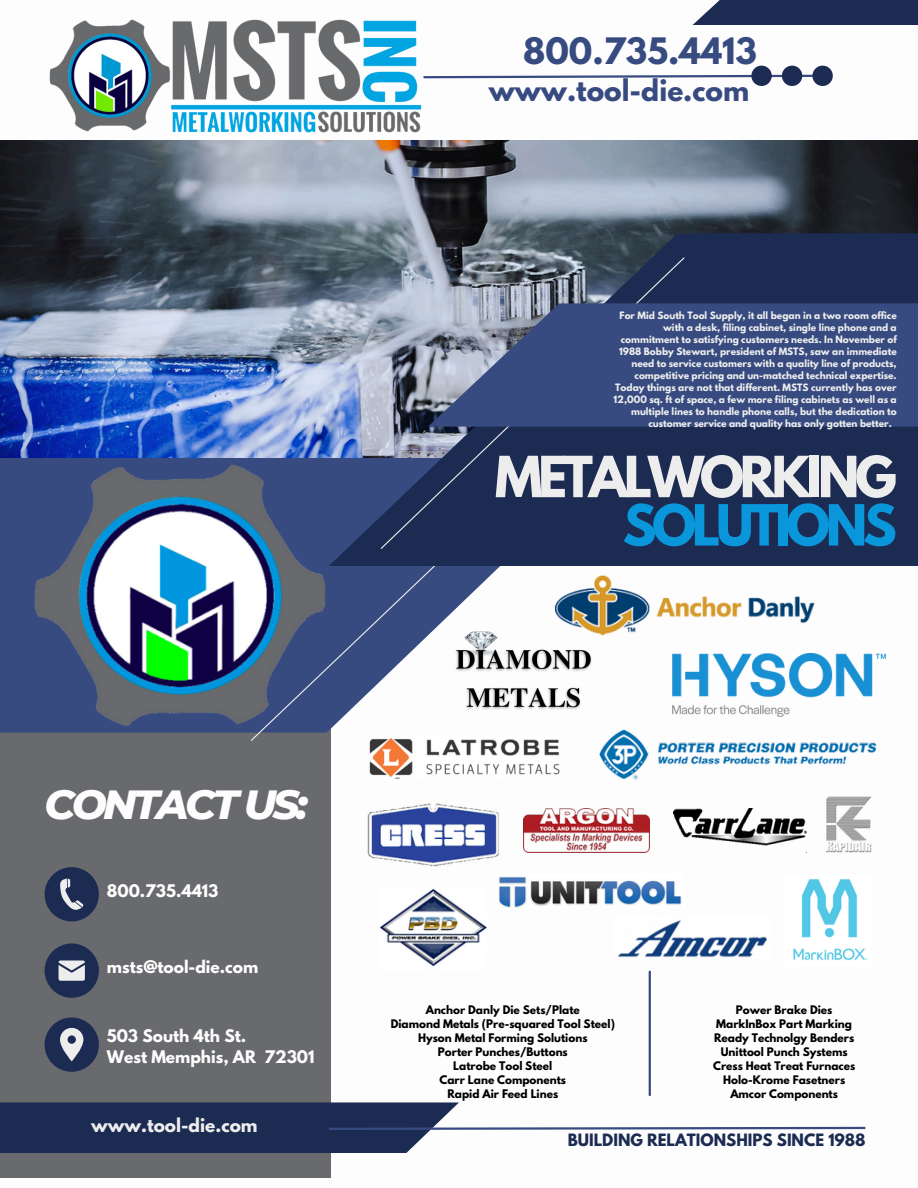
<style>
.page{position:relative;width:918px;height:1188px;background:#fff}
.page>*{position:absolute;margin:0;border:0;box-sizing:border-box;transform-origin:0 0}
.t1{font:700 50.25px/48.3px "League Spartan";letter-spacing:-.085em;color:#ededed;text-align:right}
.t2{font:italic 800 41.55px "Montserrat";letter-spacing:-.085em;color:#fdfdfe}
.t3{font:700 32.25px "League Spartan";color:#374b80}
.t4{font:700 26.55px "League Spartan";color:#374b80}
.t5{font:700 16.95px "League Spartan";color:#ededed}
.t6{font:700 15.45px/21.3px "League Spartan";color:#fdfdfe}
.t7{font:700 15.45px "League Spartan";color:#fff}
.t8{font:700 15.15px "League Spartan";color:#1c2b52}
.t9{font:700 10.5px "League Spartan";color:#000}
.t10{font:700 9px "League Spartan";color:#ededed}
.s1{color:#0996db}
</style>
<div class="page">
<div style="left:0;top:639px;width:330px;height:538px;background:#696a6e"></div>
<svg style="left:0;top:458px;width:673px;height:275px"></svg>
<div style="left:45px;top:867px;width:54px;height:54px;background:#1c2b52;border-radius:50%"></div>
<div style="left:45px;top:943px;width:54px;height:55px;background:#1c2b52;border-radius:50%"></div>
<div style="left:45px;top:1017px;width:54px;height:55px;background:#1c2b52;border-radius:50%"></div>
<img style="left:0;top:141px;width:918px;height:317px">
<svg style="left:250px;top:566px;width:210px;height:176px"></svg>
<svg style="left:329px;top:233px;width:589px;height:333px;background:#334265"></svg>
<div style="left:692px;top:0;width:226px;height:25px;background:#1c2b52"></div>
<svg style="left:380px;top:256px;width:306px;height:294px;background:#404d6c"></svg>
<div style="left:428px;top:303px;width:490px;height:124px;background:#374b80"></div>
<svg style="left:60px;top:878px;width:23px;height:32px"></svg>
<svg style="left:59px;top:960px;width:25px;height:21px"></svg>
<svg style="left:60px;top:1028px;width:23px;height:33px"></svg>
<svg style="left:0;top:1102px;width:866px;height:51px"></svg>
<svg style="left:423px;top:66px;width:409px;height:20px"></svg>
<img style="left:32px;top:453px;width:299px;height:276px">
<img style="left:556px;top:575px;width:258px;height:62px">
<img style="left:367px;top:803px;width:132px;height:64px">
<img style="left:581px;top:720px;width:296px;height:60px">
<img style="left:826px;top:796px;width:45px;height:57px">
<img style="left:523px;top:809px;width:126px;height:44px">
<img style="left:673px;top:809px;width:133px;height:37px">
<img style="left:458px;top:630px;width:45px;height:9px">
<img style="left:673px;top:653px;width:212px;height:63px">
<img style="left:367px;top:735px;width:193px;height:43px">
<img style="left:379px;top:889px;width:108px;height:78px">
<img style="left:499px;top:876px;width:183px;height:31px">
<img style="left:618px;top:920px;width:149px;height:38px">
<hr style="left:649px;top:972px;width:2px;height:123px;background:#374b80">
<img style="left:49px;top:19px;width:373px;height:114px">
<img style="left:793px;top:879px;width:75px;height:81px">
<img style="left:451px;top:639px;width:143px;height:78px">
<p class="t3" style="left:523px;top:35px;width:235px">800.735.4413</p>
<p class="t4" style="left:489px;top:77px;width:262px">www.tool-die.com</p>
<h6 class="t10" style="left:620px;top:311px;width:279px">For Mid South Tool Supply, it all began in a two room office</h6>
<h6 class="t10" style="left:663px;top:323px;width:235px">with a desk, filing cabinet, single line phone and a</h6>
<h6 class="t10" style="left:621px;top:335px;width:277px">commitment to satisfying customers needs. In November of</h6>
<h6 class="t10" style="left:619px;top:347px;width:279px">1988 Bobby Stewart, president of MSTS, saw an immediate</h6>
<h6 class="t10" style="left:631px;top:359px;width:267px">need to service customers with a quality line of products,</h6>
<h6 class="t10" style="left:635px;top:371px;width:264px">competitive pricing and un-matched technical expertise.</h6>
<h6 class="t10" style="left:615px;top:383px;width:283px">Today things are not that different. MSTS currently has over</h6>
<h6 class="t10" style="left:614px;top:395px;width:285px">12,000 sq. ft of space, a few more filing cabinets as well as a</h6>
<h6 class="t10" style="left:631px;top:407px;width:267px">multiple lines to handle phone calls, but the dedication to</h6>
<h6 class="t10" style="left:648px;top:419px;width:245px">customer service and quality has only gotten better.</h6>
<p class="t1" style="left:495px;top:459px;width:403px">METALWORKING<br><span class="s1">SOLUTIONS</span></p>
<p class="t2" style="left:45px;top:778px;width:265px">CONTACT US:</p>
<p class="t7" style="left:107px;top:883px;width:113px">800.735.4413</p>
<p class="t7" style="left:107px;top:959px;width:153px">msts@tool-die.com</p>
<p class="t6" style="left:107px;top:1027px;width:209px">503 South 4th St.<br>West Memphis, AR 72301</p>
<p class="t5" style="left:91px;top:1117px;width:168px">www.tool-die.com</p>
<p class="t9" style="left:426px;top:1004px;width:156px">Anchor Danly Die Sets/Plate</p>
<p class="t9" style="left:391px;top:1018px;width:226px">Diamond Metals (Pre-squared Tool Steel)</p>
<p class="t9" style="left:418px;top:1032px;width:171px">Hyson Metal Forming Solutions</p>
<p class="t9" style="left:438px;top:1046px;width:132px">Porter Punches/Buttons</p>
<p class="t9" style="left:453px;top:1060px;width:101px">Latrobe Tool Steel</p>
<p class="t9" style="left:439px;top:1074px;width:128px">Carr Lane Components</p>
<p class="t9" style="left:447px;top:1088px;width:112px">Rapid Air Feed Lines</p>
<h6 class="t9" style="left:736px;top:1004px;width:98px">Power Brake Dies</h6>
<p class="t9" style="left:716px;top:1018px;width:137px">MarkInBox Part Marking</p>
<p class="t9" style="left:714px;top:1032px;width:142px">Ready Technolgy Benders</p>
<p class="t9" style="left:721px;top:1046px;width:128px">Unittool Punch Systems</p>
<p class="t9" style="left:713px;top:1060px;width:144px">Cress Heat Treat Furnaces</p>
<p class="t9" style="left:723px;top:1074px;width:124px">Holo-Krome Fasetners</p>
<p class="t9" style="left:730px;top:1088px;width:109px">Amcor Components</p>
<p class="t8" style="left:568px;top:1133px;width:299px">BUILDING RELATIONSHIPS SINCE 1988</p>
</div>
